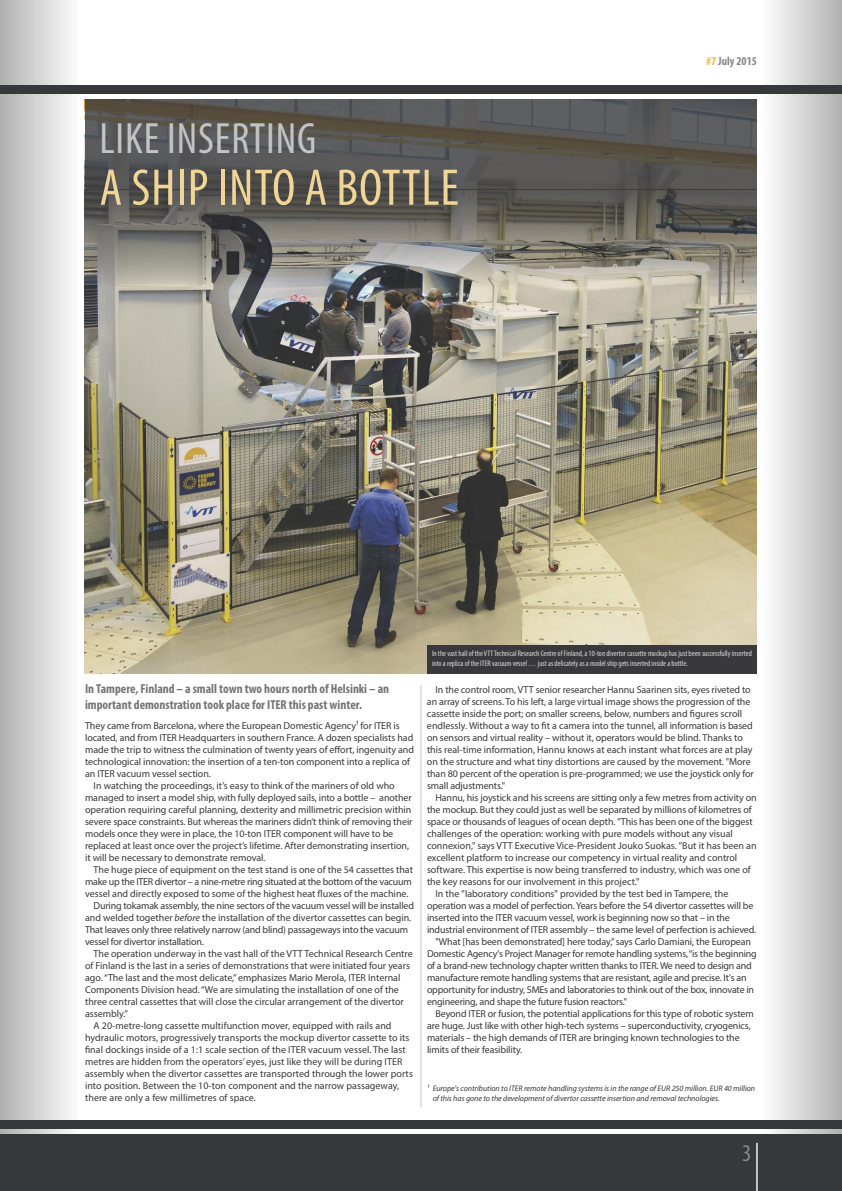
<style>
.page{position:relative;width:842px;height:1191px;background:#fff}
.page>*{position:absolute;margin:0;border:0;box-sizing:border-box;transform-origin:0 0}
.t1{font:condensed 52px "Myriad Pro";letter-spacing:.02em;color:#f0d597}
.t2{font:condensed 44px "Myriad Pro";letter-spacing:.02em;color:#c3c3c4}
.t3{font:condensed 24px "Myriad Pro";color:#888889}
.t4{font:700 condensed 13px/16px "Myriad Pro";color:#747475}
.t5{font:700 condensed 12px "Myriad Pro";color:#888889}
.t6{font:10px/12px "Myriad Pro";letter-spacing:-.005em;color:#39383a}
.t7{font:10px "Myriad Pro";letter-spacing:-.025em;color:#39383a}
.t8{font:condensed 8px/9.6px "Myriad Pro";color:#d7d7d7}
.t9{font:italic 8px/10px "Myriad Pro";letter-spacing:-.005em;color:#39383a}
.s1{color:#e6ba52}
.s2{font-style:italic}
</style>
<div class="page">
<img style="left:85px;top:286px;width:672px;height:387px">
<svg style="left:85px;top:190px;width:672px;height:96px;background:#77756f"></svg>
<div style="left:85px;top:99px;width:672px;height:91px;background:#37383b;opacity:.8"></div>
<div style="left:763px;top:1px;width:78px;height:1190px;background:linear-gradient(to right,#fdfdfd,#b3b3b4)"></div>
<div style="left:0;top:1px;width:79px;height:1190px;background:linear-gradient(to right,#b1b0b1,#fcfcfc)"></div>
<div style="left:0;top:1120px;width:841px;height:8px;background:#37383b"></div>
<div style="left:0;top:1134px;width:841px;height:57px;background:#37383b"></div>
<div style="left:0;top:85px;width:841px;height:9px;background:#37383b"></div>
<hr style="left:756px;top:1142px;width:2px;height:49px;background:#c3c3c4">
<div style="left:427px;top:645px;width:330px;height:28px;background:#39383a"></div>
<hr style="left:420px;top:685px;width:1px;height:422px;background:#c3c3c4">
<h2 class="t2" style="left:100px;top:112px;width:218px">LIKE INSERTING</h2>
<h1 class="t1" style="left:100px;top:156px;width:361px">A SHIP INTO A BOTTLE</h1>
<p class="t5" style="left:706px;top:53px;width:52px"><span class="s1">#7</span> July 2015</p>
<h3 class="t4" style="left:85px;top:680px;width:306px">In Tampere, Finland – a small town two hours north of Helsinki – an important demonstration took place for ITER this past winter.</h3>
<p class="t6" style="left:85px;top:719px;width:316px">They came from Barcelona, where the European Domestic Agency¹ for ITER is</p>
<p class="t6" style="left:85px;top:731px;width:330px">located, and from ITER Headquarters in southern France. A dozen specialists had</p>
<p class="t6" style="left:85px;top:743px;width:330px">made the trip to witness the culmination of twenty years of effort, ingenuity and</p>
<p class="t6" style="left:85px;top:755px;width:327px">technological innovation: the insertion of a ten-ton component into a replica of</p>
<p class="t6" style="left:85px;top:767px;width:127px">an ITER vacuum vessel section.</p>
<p class="t6" style="left:94px;top:779px;width:303px">In watching the proceedings, it’s easy to think of the mariners of old who</p>
<p class="t6" style="left:85px;top:791px;width:328px">managed to insert a model ship, with fully deployed sails, into a bottle – another</p>
<p class="t6" style="left:85px;top:803px;width:328px">operation requiring careful planning, dexterity and millimetric precision within</p>
<p class="t6" style="left:85px;top:815px;width:329px">severe space constraints. But whereas the mariners didn’t think of removing their</p>
<p class="t6" style="left:85px;top:827px;width:310px">models once they were in place, the 10-ton ITER component will have to be</p>
<p class="t6" style="left:85px;top:839px;width:326px">replaced at least once over the project’s lifetime. After demonstrating insertion,</p>
<p class="t6" style="left:85px;top:851px;width:182px">it will be necessary to demonstrate removal.</p>
<p class="t6" style="left:94px;top:863px;width:321px">The huge piece of equipment on the test stand is one of the 54 cassettes that</p>
<p class="t7" style="left:85px;top:875px;width:328px">make up the ITER divertor – a nine-metre ring situated at the bottom of the vacuum</p>
<p class="t6" style="left:85px;top:887px;width:325px">vessel and directly exposed to some of the highest heat fluxes of the machine.</p>
<p class="t6" style="left:94px;top:899px;width:322px">During tokamak assembly, the nine sectors of the vacuum vessel will be installed</p>
<p class="t6" style="left:85px;top:911px;width:328px">and welded together <span class="s2">before</span> the installation of the divertor cassettes can begin.</p>
<p class="t6" style="left:85px;top:923px;width:325px">That leaves only three relatively narrow (and blind) passageways into the vacuum</p>
<p class="t6" style="left:85px;top:935px;width:120px">vessel for divertor installation.</p>
<p class="t6" style="left:94px;top:947px;width:321px">The operation underway in the vast hall of the VTT Technical Research Centre</p>
<p class="t6" style="left:85px;top:959px;width:326px">of Finland is the last in a series of demonstrations that were initiated four years</p>
<p class="t6" style="left:85px;top:971px;width:317px">ago.“The last and the most delicate,” emphasizes Mario Merola, ITER Internal</p>
<p class="t6" style="left:85px;top:983px;width:315px">Components Division head.“We are simulating the installation of one of the</p>
<p class="t6" style="left:85px;top:995px;width:320px">three central cassettes that will close the circular arrangement of the divertor</p>
<p class="t6" style="left:85px;top:1007px;width:44px">assembly.”</p>
<p class="t6" style="left:94px;top:1019px;width:300px">A 20-metre-long cassette multifunction mover, equipped with rails and</p>
<p class="t6" style="left:85px;top:1031px;width:326px">hydraulic motors, progressively transports the mockup divertor cassette to its</p>
<p class="t6" style="left:85px;top:1043px;width:322px">final dockings inside of a 1:1 scale section of the ITER vacuum vessel. The last</p>
<p class="t6" style="left:85px;top:1055px;width:319px">metres are hidden from the operators’ eyes, just like they will be during ITER</p>
<p class="t6" style="left:85px;top:1067px;width:329px">assembly when the divertor cassettes are transported through the lower ports</p>
<p class="t6" style="left:85px;top:1079px;width:316px">into position. Between the 10-ton component and the narrow passageway,</p>
<p class="t6" style="left:85px;top:1091px;width:172px">there are only a few millimetres of space.</p>
<p class="t8" style="left:432px;top:648px;width:321px">In thevast hallof the VTTTechnical Research CentreofFinland,a10-ton divertorcassettemockup has justbeen successfullyinserted into a replica of the ITER vacuum vessel … just as delicately as a model ship gets inserted inside a bottle.</p>
<p class="t6" style="left:427px;top:683px;width:328px;text-indent:9px">In the control room, VTT senior researcher Hannu Saarinen sits, eyes riveted to an array of screens. To his left, a large virtual image shows the progression of the cassette inside the port; on smaller screens, below, numbers and figures scroll endlessly. Without a way to fit a camera into the tunnel, all information is based on sensors and virtual reality – without it, operators would be blind. Thanks to this real-time information, Hannu knows at each instant what forces are at play on the structure and what tiny distortions are caused by the movement. "More than 80 percent of the operation is pre-programmed; we use the joystick only for small adjustments."</p>
<p class="t6" style="left:435px;top:791px;width:323px">Hannu, his joystick and his screens are sitting only a few metres from activity on</p>
<p class="t6" style="left:427px;top:803px;width:326px">the mockup. But they could just as well be separated by millions of kilometres of</p>
<p class="t6" style="left:427px;top:815px;width:327px">space or thousands of leagues of ocean depth. "This has been one of the biggest</p>
<p class="t6" style="left:427px;top:827px;width:307px">challenges of the operation: working with pure models without any visual</p>
<p class="t6" style="left:427px;top:839px;width:331px">connexion," says VTT Executive Vice-President Jouko Suokas. "But it has been an</p>
<p class="t6" style="left:427px;top:851px;width:312px">excellent platform to increase our competency in virtual reality and control</p>
<p class="t6" style="left:427px;top:863px;width:325px">software. This expertise is now being transferred to industry, which was one of</p>
<p class="t6" style="left:427px;top:875px;width:214px">the key reasons for our involvement in this project."</p>
<p class="t6" style="left:435px;top:887px;width:294px">In the "laboratory conditions" provided by the test bed in Tampere, the</p>
<p class="t6" style="left:427px;top:899px;width:328px">operation was a model of perfection. Years before the 54 divertor cassettes will be</p>
<p class="t6" style="left:427px;top:911px;width:304px">inserted into the ITER vacuum vessel, work is beginning now so that – in the</p>
<p class="t6" style="left:427px;top:923px;width:331px">industrial environment of ITER assembly – the same level of perfection is achieved.</p>
<p class="t6" style="left:435px;top:935px;width:317px">"What [has been demonstrated] here today,”says Carlo Damiani, the European</p>
<p class="t6" style="left:427px;top:947px;width:331px">Domestic Agency's Project Manager for remote handling systems,“is the beginning</p>
<p class="t6" style="left:427px;top:959px;width:326px">of a brand-new technology chapter written thanks to ITER. We need to design and</p>
<p class="t6" style="left:427px;top:971px;width:321px">manufacture remote handling systems that are resistant, agile and precise. It's an</p>
<p class="t6" style="left:427px;top:983px;width:329px">opportunity for industry, SMEs and laboratories to think out of the box, innovate in</p>
<p class="t6" style="left:427px;top:995px;width:202px">engineering, and shape the future fusion reactors."</p>
<p class="t6" style="left:435px;top:1007px;width:320px">Beyond ITER or fusion, the potential applications for this type of robotic system</p>
<p class="t6" style="left:427px;top:1019px;width:325px">are huge. Just like with other high-tech systems – superconductivity, cryogenics,</p>
<p class="t6" style="left:427px;top:1031px;width:314px">materials – the high demands of ITER are bringing known technologies to the</p>
<p class="t6" style="left:427px;top:1043px;width:97px">limits of their feasibility.</p>
<p class="t9" style="left:433px;top:1083px;width:324px;text-indent:-6px">¹ Europe's contribution to ITER remote handling systems is in the range of EUR 250 million. EUR 40 million of this has gone to the development of divertor cassette insertion and removal technologies.</p>
<h3 class="t3" style="left:742px;top:1138px;width:11px">3</h3>
</div>
